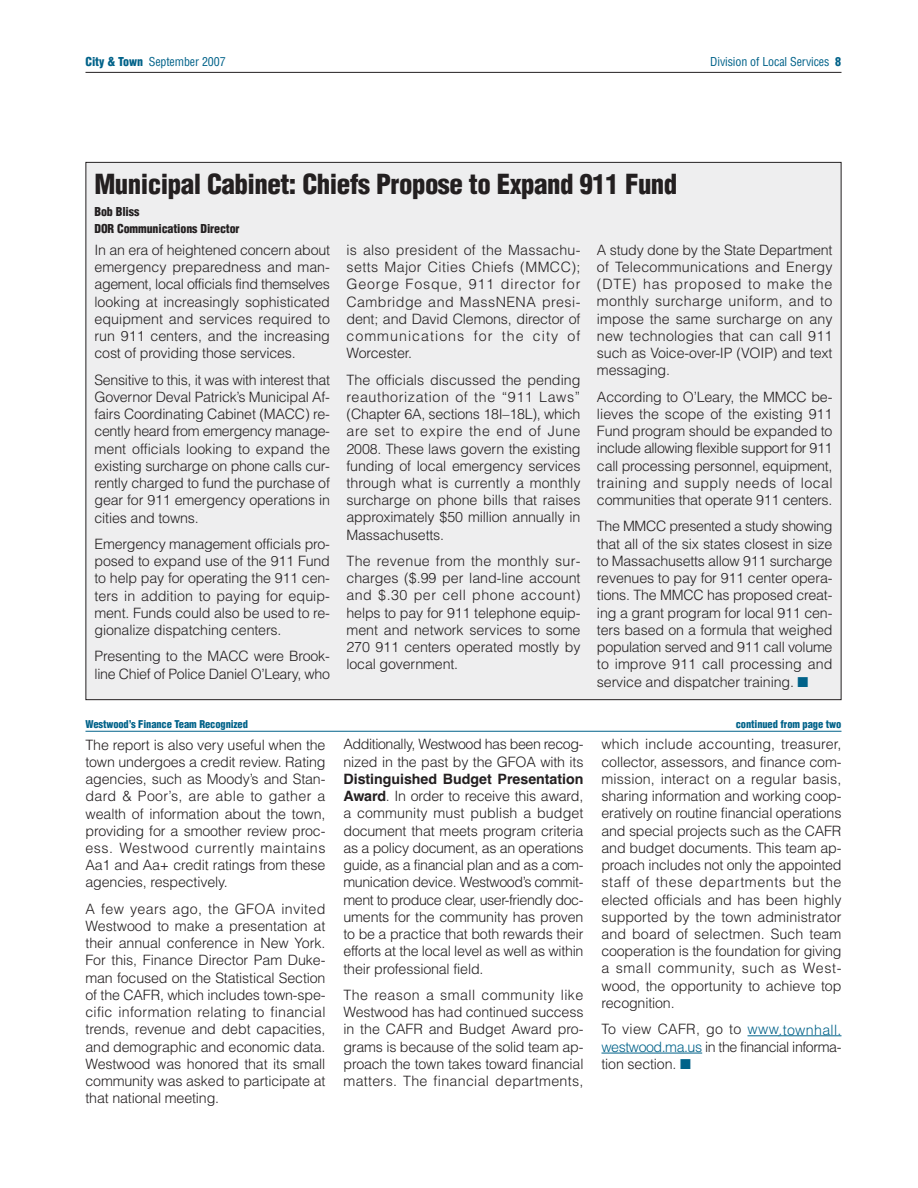
<style>
.page{position:relative;width:918px;height:1188px;background:#fff}
.page>*{position:absolute;margin:0;border:0;box-sizing:border-box;transform-origin:0 0}
.t1{font:900 condensed 27px "Helvetica";letter-spacing:-.02em;color:#231f20}
.t2{font:300 14.25px/17.2px "Helvetica";letter-spacing:-.01em;color:#231f20;text-align:justify}
.t3{font:300 14.25px/17.2px "Helvetica";letter-spacing:-.03em;color:#231f20}
.t4{font:condensed 12px "Helvetica";letter-spacing:-.01em;color:#006289}
.t5{font:900 condensed 12px/17.2px "Helvetica";letter-spacing:-.01em;color:#231f20}
.t6{font:900 condensed 10.5px "Helvetica";letter-spacing:-.01em;color:#006289}
.s1{font-weight:900}
.s2{color:#006289}
.s3{font-weight:700}
</style>
<div class="page">
<svg style="left:85px;top:72px;width:757px;height:628px"></svg>
<hr style="left:748px;top:1035px;width:31px;height:1px;background:#006289">
<hr style="left:779px;top:1035px;width:63px;height:1px;background:#006289">
<hr style="left:602px;top:1053px;width:100px;height:1px;background:#006289">
<hr style="left:86px;top:731px;width:756px;height:1px;background:#006289">
<p class="t4" style="left:86px;top:57px;width:142px"><span class="s1">City &amp; Town</span> September 2007</p>
<p class="t4" style="left:710px;top:57px;width:133px">Division of Local Services <span class="s1">8</span></p>
<h1 class="t1" style="left:94px;top:174px;width:584px">Municipal Cabinet: Chiefs Propose to Expand 911 Fund</h1>
<p class="t5" style="left:94px;top:204px;width:147px">Bob Bliss<br>DOR Communications Director</p>
<p class="t2" style="left:94px;top:243px;width:237px">In an era of heightened concern about emergency preparedness and man&shy;agement, local officials find themselves looking at increasingly sophisticated equipment and services required to run 911 centers, and the increasing cost of providing those services.</p>
<p class="t2" style="left:94px;top:372px;width:237px">Sensitive to this, it was with interest that Governor Deval Patrick’s Municipal Af&shy;fairs Coordinating Cabinet (MACC) re&shy;cently heard from emergency manage&shy;ment officials looking to expand the existing surcharge on phone calls cur&shy;rently charged to fund the purchase of gear for 911 emergency operations in cities and towns.</p>
<p class="t2" style="left:94px;top:537px;width:237px">Emergency management officials pro&shy;posed to expand use of the 911 Fund to help pay for operating the 911 cen&shy;ters in addition to paying for equip&shy;ment. Funds could also be used to re&shy;gionalize dispatching centers.</p>
<p class="t2" style="left:94px;top:649px;width:237px">Presenting to the MACC were Brook&shy;line Chief of Police Daniel O’Leary, who</p>
<p class="t2" style="left:346px;top:243px;width:236px">is also president of the Massachu&shy;setts Major Cities Chiefs (MMCC); George Fosque, 911 director for Cambridge and MassNENA presi&shy;dent; and David Clemons, director of communications for the city of Worcester.</p>
<p class="t2" style="left:346px;top:372px;width:236px">The officials discussed the pending reauthorization of the “911 Laws” (Chapter 6A, sections 18I–18L), which are set to expire the end of June 2008. These laws govern the existing funding of local emergency services through what is currently a monthly surcharge on phone bills that raises approximately $50 million annually in Massachusetts.</p>
<p class="t2" style="left:346px;top:554px;width:236px">The revenue from the monthly sur&shy;charges ($.99 per land-line account and $.30 per cell phone account) helps to pay for 911 telephone equip&shy;ment and network services to some 270 911 centers operated mostly by local government.</p>
<p class="t2" style="left:597px;top:242px;width:237px">A study done by the State Department of Telecommunications and Energy (DTE) has proposed to make the monthly surcharge uniform, and to impose the same surcharge on any new technologies that can call 911 such as Voice-over-IP (VOIP) and text messaging.</p>
<p class="t2" style="left:597px;top:389px;width:237px">According to O’Leary, the MMCC be&shy;lieves the scope of the existing 911<br>Fund program should be expanded to include allowing flexible support for 911 call processing personnel, equipment, training and supply needs of local communities that operate 911 centers.</p>
<p class="t2" style="left:597px;top:519px;width:237px">The MMCC presented a study showing that all of the six states closest in size to Massachusetts allow 911 surcharge revenues to pay for 911 center opera&shy;tions. The MMCC has proposed creat&shy;ing a grant program for local 911 cen&shy;ters based on a formula that weighed population served and 911 call volume to improve 911 call processing and service and dispatcher training. <span class="s2">■</span></p>
<p class="t6" style="left:86px;top:720px;width:164px">Westwood’s Finance Team Recognized</p>
<p class="t6" style="left:736px;top:720px;width:107px">continued from page two</p>
<p class="t2" style="left:86px;top:737px;width:242px">The report is also very useful when the town undergoes a credit review. Rating agencies, such as Moody’s and Stan&shy;dard &amp; Poor’s, are able to gather a wealth of information about the town, providing for a smoother review proc&shy;ess. Westwood currently maintains Aa1 and Aa+ credit ratings from these agencies, respectively.</p>
<p class="t2" style="left:86px;top:901px;width:242px">A few years ago, the GFOA invited Westwood to make a presentation at their annual conference in New York.<br>For this, Finance Director Pam Duke&shy;man focused on the Statistical Section of the CAFR, which includes town-spe&shy;cific information relating to financial trends, revenue and debt capacities, and demographic and economic data.<br>Westwood was honored that its small community was asked to participate at that national meeting.</p>
<p class="t3" style="left:343px;top:737px;width:242px">Additionally, Westwood has been recog&shy;nized in the past by the GFOA with its</p>
<p class="t2" style="left:343px;top:772px;width:242px"><span class="s3">Distinguished Budget Presentation Award</span>. In order to receive this award, a community must publish a budget document that meets program criteria as a policy document, as an operations guide, as a financial plan and as a com&shy;munication device. Westwood’s commit&shy;ment to produce clear, user-friendly doc&shy;uments for the community has proven to be a practice that both rewards their efforts at the local level as well as within their professional field.</p>
<p class="t2" style="left:343px;top:988px;width:242px">The reason a small community like Westwood has had continued success in the CAFR and Budget Award pro&shy;grams is because of the solid team ap&shy;proach the town takes toward financial matters. The financial departments,</p>
<p class="t2" style="left:601px;top:737px;width:242px">which include accounting, treasurer, collector, assessors, and finance com&shy;mission, interact on a regular basis, sharing information and working coop&shy;eratively on routine financial operations and special projects such as the CAFR and budget documents. This team ap&shy;proach includes not only the appointed staff of these departments but the elected officials and has been highly supported by the town administrator and board of selectmen. Such team cooperation is the foundation for giving a small community, such as West&shy;wood, the opportunity to achieve top recognition.</p>
<p class="t2" style="left:601px;top:1022px;width:242px">To view CAFR, go to <span class="s2">www.townhall. westwood.ma.us</span> in the financial informa&shy;tion section. <span class="s2">■</span></p>
</div>
